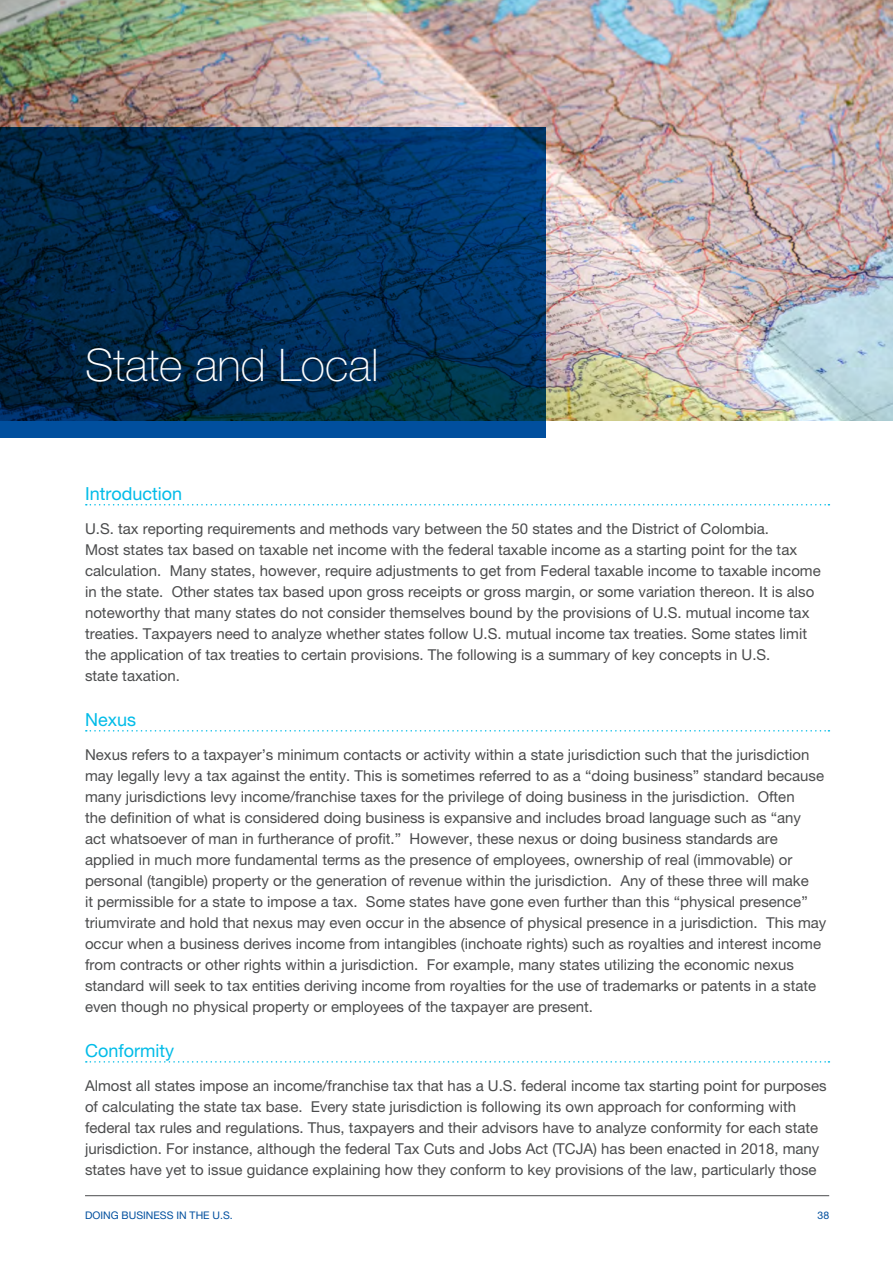
<style>
.page{position:relative;width:893px;height:1263px;background:#fff}
.page>*{position:absolute;margin:0;border:0;box-sizing:border-box;transform-origin:0 0}
.chapter-heading{font:100 45px "Helvetica Neue LT Pro";color:#fff}
.chapter-subhead{font:18px "Helvetica Neue LT Pro";color:#02bce8}
.body{font:15px/21px "Helvetica Neue LT Pro";color:#4b4c4d}
.t1{font:10.5px "Helvetica Neue LT Pro";color:#014f9e}
</style>
<div class="page">
<hr style="left:85px;top:1195px;width:744px;height:1px;background:#4b4c4d">
<svg style="left:86px;top:504px;width:743px;height:1px"></svg>
<svg style="left:86px;top:730px;width:743px;height:1px"></svg>
<svg style="left:86px;top:1061px;width:743px;height:1px"></svg>
<img style="left:0;top:0;width:893px;height:421px">
<svg style="left:0;top:128px;width:546px;height:310px;background:#002d55"></svg>
<p class="chapter-heading" style="left:85px;top:339px;width:295px">State and Local</p>
<p class="chapter-subhead" style="left:85px;top:483px;width:99px">Introduction</p>
<p class="body" style="left:85px;top:517px;width:737px">U.S. tax reporting requirements and methods vary between the 50 states and the District of Colombia.<br>Most states tax based on taxable net income with the federal taxable income as a starting point for the tax calculation. Many states, however, require adjustments to get from Federal taxable income to taxable income in the state. Other states tax based upon gross receipts or gross margin, or some variation thereon. It is also noteworthy that many states do not consider themselves bound by the provisions of U.S. mutual income tax treaties. Taxpayers need to analyze whether states follow U.S. mutual income tax treaties. Some states limit the application of tax treaties to certain provisions. The following is a summary of key concepts in U.S.<br>state taxation.</p>
<p class="chapter-subhead" style="left:85px;top:709px;width:52px">Nexus</p>
<p class="body" style="left:85px;top:743px;width:743px">Nexus refers to a taxpayer’s minimum contacts or activity within a state jurisdiction such that the jurisdiction may legally levy a tax against the entity. This is sometimes referred to as a “doing business” standard because many jurisdictions levy income/franchise taxes for the privilege of doing business in the jurisdiction. Often<br>the definition of what is considered doing business is expansive and includes broad language such as “any<br>act whatsoever of man in furtherance of profit.” However, these nexus or doing business standards are applied in much more fundamental terms as the presence of employees, ownership of real (immovable) or personal (tangible) property or the generation of revenue within the jurisdiction. Any of these three will make<br>it permissible for a state to impose a tax. Some states have gone even further than this “physical presence” triumvirate and hold that nexus may even occur in the absence of physical presence in a jurisdiction. This may occur when a business derives income from intangibles (inchoate rights) such as royalties and interest income from contracts or other rights within a jurisdiction. For example, many states utilizing the economic nexus standard will seek to tax entities deriving income from royalties for the use of trademarks or patents in a state even though no physical property or employees of the taxpayer are present.</p>
<p class="chapter-subhead" style="left:85px;top:1040px;width:91px">Conformity</p>
<p class="body" style="left:85px;top:1074px;width:743px">Almost all states impose an income/franchise tax that has a U.S. federal income tax starting point for purposes of calculating the state tax base. Every state jurisdiction is following its own approach for conforming with federal tax rules and regulations. Thus, taxpayers and their advisors have to analyze conformity for each state jurisdiction. For instance, although the federal Tax Cuts and Jobs Act (TCJA) has been enacted in 2018, many states have yet to issue guidance explaining how they conform to key provisions of the law, particularly those</p>
<p class="t1" style="left:85px;top:1209px;width:149px">DOING BUSINESS IN THE U.S.</p>
<p class="t1" style="left:817px;top:1209px;width:13px">38</p>
</div>
